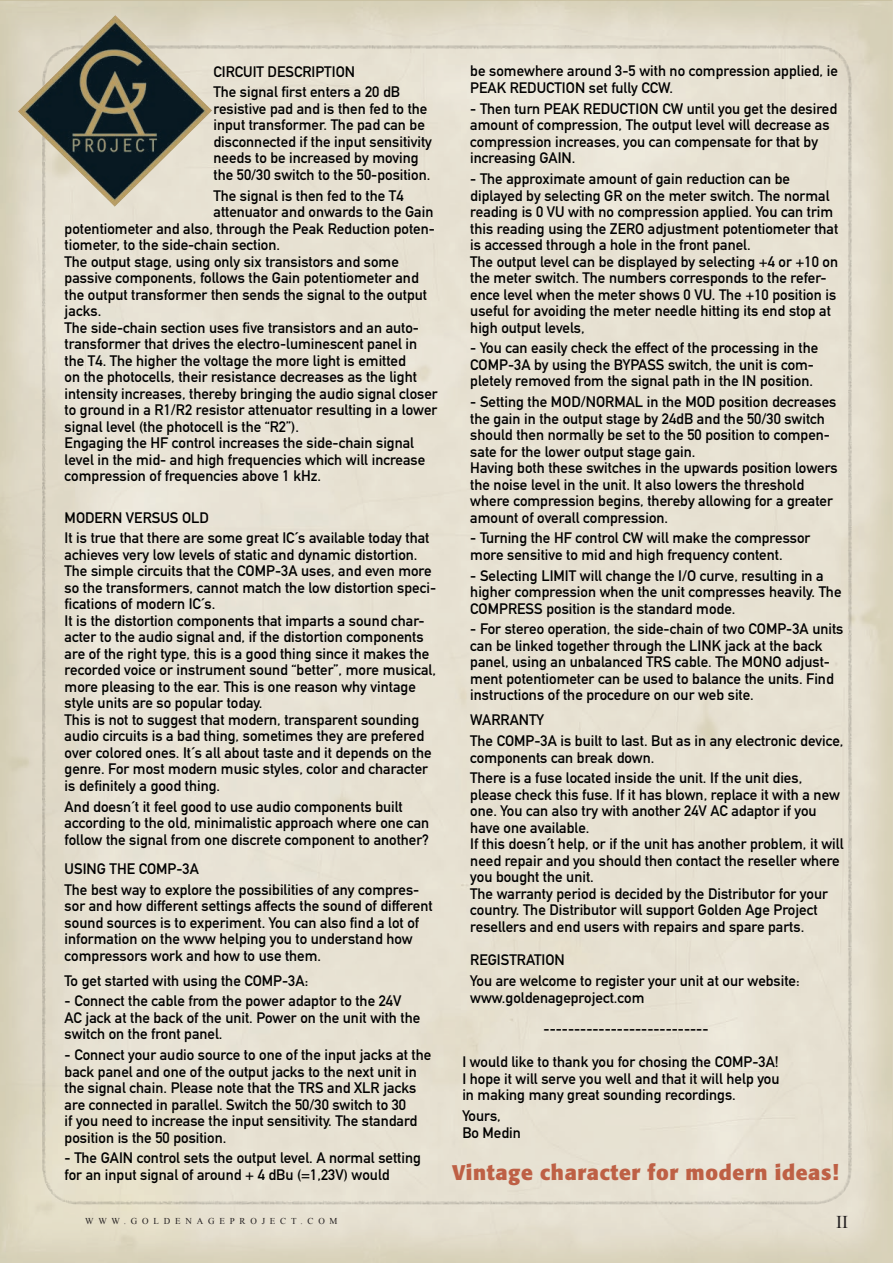
<style>
.page{position:relative;width:893px;height:1263px;background:#fff}
.page>*{position:absolute;margin:0;border:0;box-sizing:border-box;transform-origin:0 0}
.t1{font:700 21px "Formata";letter-spacing:.03em;color:#be6045}
.t2{font:18px "Times New Roman";color:#231f20}
.t3{font:15px/16.5px "DIN Mittelschrift";color:#000}
.t4{font:9px "Times New Roman";letter-spacing:.535em;color:#231f20}
</style>
<div class="page">
<hr style="left:0;top:0;width:893px;height:1px;background:#c2b896">
<hr style="left:892px;top:0;width:1px;height:1263px;background:#d9d2bc">
<img style="left:18px;top:15px;width:194px;height:192px">
<p class="t3" style="left:214px;top:63px;width:143px">CIRCUIT DESCRIPTION</p>
<p class="t3" style="left:214px;top:84px;width:220px">The signal first enters a 20 dB resistive pad and is then fed to the input transformer. The pad can be disconnected if the input sensitivity needs to be increased by moving the 50/30 switch to the 50-position.</p>
<p class="t3" style="left:214px;top:187px;width:192px">The signal is then fed to the T4</p>
<p class="t3" style="left:214px;top:204px;width:221px">attenuator and onwards to the Gain</p>
<p class="t3" style="left:65px;top:220px;width:372px">potentiometer and also, through the Peak Reduction poten-</p>
<p class="t3" style="left:65px;top:237px;width:217px">tiometer, to the side-chain section.</p>
<p class="t3" style="left:65px;top:253px;width:336px">The output stage, using only six transistors and some</p>
<p class="t3" style="left:65px;top:270px;width:356px">passive components, follows the Gain potentiometer and</p>
<p class="t3" style="left:65px;top:286px;width:364px">the output transformer then sends the signal to the output</p>
<p class="t3" style="left:65px;top:303px;width:38px">jacks.</p>
<p class="t3" style="left:65px;top:319px;width:356px">The side-chain section uses five transistors and an auto-</p>
<p class="t3" style="left:65px;top:336px;width:354px">transformer that drives the electro-luminescent panel in</p>
<p class="t3" style="left:65px;top:352px;width:343px">the T4. The higher the voltage the more light is emitted</p>
<p class="t3" style="left:65px;top:369px;width:354px">on the photocells, their resistance decreases as the light</p>
<p class="t3" style="left:65px;top:385px;width:375px">intensity increases, thereby bringing the audio signal closer</p>
<p class="t3" style="left:65px;top:402px;width:374px">to ground in a R1/R2 resistor attenuator resulting in a lower</p>
<p class="t3" style="left:65px;top:418px;width:236px">signal level (the photocell is the “R2”).</p>
<p class="t3" style="left:65px;top:435px;width:351px">Engaging the HF control increases the side-chain signal</p>
<p class="t3" style="left:65px;top:451px;width:362px">level in the mid- and high frequencies which will increase</p>
<p class="t3" style="left:65px;top:468px;width:258px">compression of frequencies above 1 kHz.</p>
<p class="t3" style="left:65px;top:509px;width:146px">MODERN VERSUS OLD</p>
<p class="t3" style="left:65px;top:530px;width:373px">It is true that there are some great IC´s available today that achieves very low levels of static and dynamic distortion.<br>The simple circuits that the COMP-3A uses, and even more so the transformers, cannot match the low distortion speci&shy;fications of modern IC´s.<br>It is the distortion components that imparts a sound char&shy;acter to the audio signal and, if the distortion components are of the right type, this is a good thing since it makes the recorded voice or instrument sound “better”, more musical, more pleasing to the ear. This is one reason why vintage style units are so popular today.<br>This is not to suggest that modern, transparent sounding audio circuits is a bad thing, sometimes they are prefered over colored ones. It´s all about taste and it depends on the genre. For most modern music styles, color and character is definitely a good thing.</p>
<p class="t3" style="left:65px;top:798px;width:366px">And doesn´t it feel good to use audio components built according to the old, minimalistic approach where one can follow the signal from one discrete component to another?</p>
<p class="t3" style="left:65px;top:860px;width:136px">USING THE COMP-3A</p>
<p class="t3" style="left:65px;top:881px;width:369px">The best way to explore the possibilities of any compres&shy;sor and how different settings affects the sound of different sound sources is to experiment. You can also find a lot of information on the www helping you to understand how compressors work and how to use them.</p>
<p class="t3" style="left:65px;top:972px;width:245px">To get started with using the COMP-3A:</p>
<p class="t3" style="left:65px;top:993px;width:357px">- Connect the cable from the power adaptor to the 24V<br>AC jack at the back of the unit. Power on the unit with the switch on the front panel.</p>
<p class="t3" style="left:65px;top:1047px;width:368px">- Connect your audio source to one of the input jacks at the back panel and one of the output jacks to the next unit in the signal chain. Please note that the TRS and XLR jacks are connected in parallel. Switch the 50/30 switch to 30<br>if you need to increase the input sensitivity. The standard position is the 50 position.</p>
<p class="t3" style="left:65px;top:1150px;width:358px">- The GAIN control sets the output level. A normal setting for an input signal of around + 4 dBu (=1,23V) would</p>
<p class="t3" style="left:470px;top:63px;width:369px">be somewhere around 3-5 with no compression applied, ie<br>PEAK REDUCTION set fully CCW.</p>
<p class="t3" style="left:470px;top:100px;width:368px">- Then turn PEAK REDUCTION CW until you get the desired amount of compression, The output level will decrease as compression increases, you can compensate for that by increasing GAIN.</p>
<p class="t3" style="left:470px;top:171px;width:369px">- The approximate amount of gain reduction can be diplayed by selecting GR on the meter switch. The normal reading is 0 VU with no compression applied. You can trim this reading using the ZERO adjustment potentiometer that is accessed through a hole in the front panel.<br>The output level can be displayed by selecting +4 or +10 on the meter switch. The numbers corresponds to the refer&shy;ence level when the meter shows 0 VU. The +10 position is useful for avoiding the meter needle hitting its end stop at high output levels,</p>
<p class="t3" style="left:470px;top:340px;width:350px">- You can easily check the effect of the processing in the<br>COMP-3A by using the BYPASS switch, the unit is com&shy;pletely removed from the signal path in the IN position.</p>
<p class="t3" style="left:470px;top:394px;width:369px">- Setting the MOD/NORMAL in the MOD position decreases the gain in the output stage by 24dB and the 50/30 switch should then normally be set to the 50 position to compen&shy;sate for the lower output stage gain.<br>Having both these switches in the upwards position lowers the noise level in the unit. It also lowers the threshold where compression begins, thereby allowing for a greater amount of overall compression.</p>
<p class="t3" style="left:470px;top:530px;width:342px">- Turning the HF control CW will make the compressor more sensitive to mid and high frequency content.</p>
<p class="t3" style="left:470px;top:567px;width:373px">- Selecting LIMIT will change the I/O curve, resulting in a higher compression when the unit compresses heavily. The<br>COMPRESS position is the standard mode.</p>
<p class="t3" style="left:470px;top:621px;width:375px">- For stereo operation, the side-chain of two COMP-3A units can be linked together through the LINK jack at the back panel, using an unbalanced TRS cable. The MONO adjust&shy;ment potentiometer can be used to balance the units. Find instructions of the procedure on our web site.</p>
<p class="t3" style="left:470px;top:712px;width:75px">WARRANTY</p>
<p class="t3" style="left:470px;top:733px;width:375px">The COMP-3A is built to last. But as in any electronic device, components can break down.</p>
<p class="t3" style="left:470px;top:770px;width:375px">There is a fuse located inside the unit. If the unit dies, please check this fuse. If it has blown, replace it with a new one. You can also try with another 24V AC adaptor if you have one available.<br>If this doesn´t help, or if the unit has another problem, it will need repair and you should then contact the reseller where you bought the unit.<br>The warranty period is decided by the Distributor for your country. The Distributor will support Golden Age Project resellers and end users with repairs and spare parts.</p>
<p class="t3" style="left:470px;top:952px;width:96px">REGISTRATION</p>
<p class="t3" style="left:470px;top:973px;width:331px">You are welcome to register your unit at our website: www.goldenageproject.com</p>
<p class="t3" style="left:544px;top:1021px;width:166px">---------------------------</p>
<p class="t3" style="left:462px;top:1054px;width:319px;text-align:justify">I would like to thank you for chosing the COMP-3A!<br>I hope it will serve you well and that it will help you in making many great sounding recordings.</p>
<p class="t3" style="left:462px;top:1107px;width:60px">Yours,<br>Bo Medin</p>
<p class="t1" style="left:452px;top:1160px;width:388px">Vintage character for modern ideas!</p>
<p class="t4" style="left:85px;top:1214px;width:254px">WWW.GOLDENAGEPROJECT.COM</p>
<p class="t2" style="left:836px;top:1210px;width:13px">II</p>
</div>
